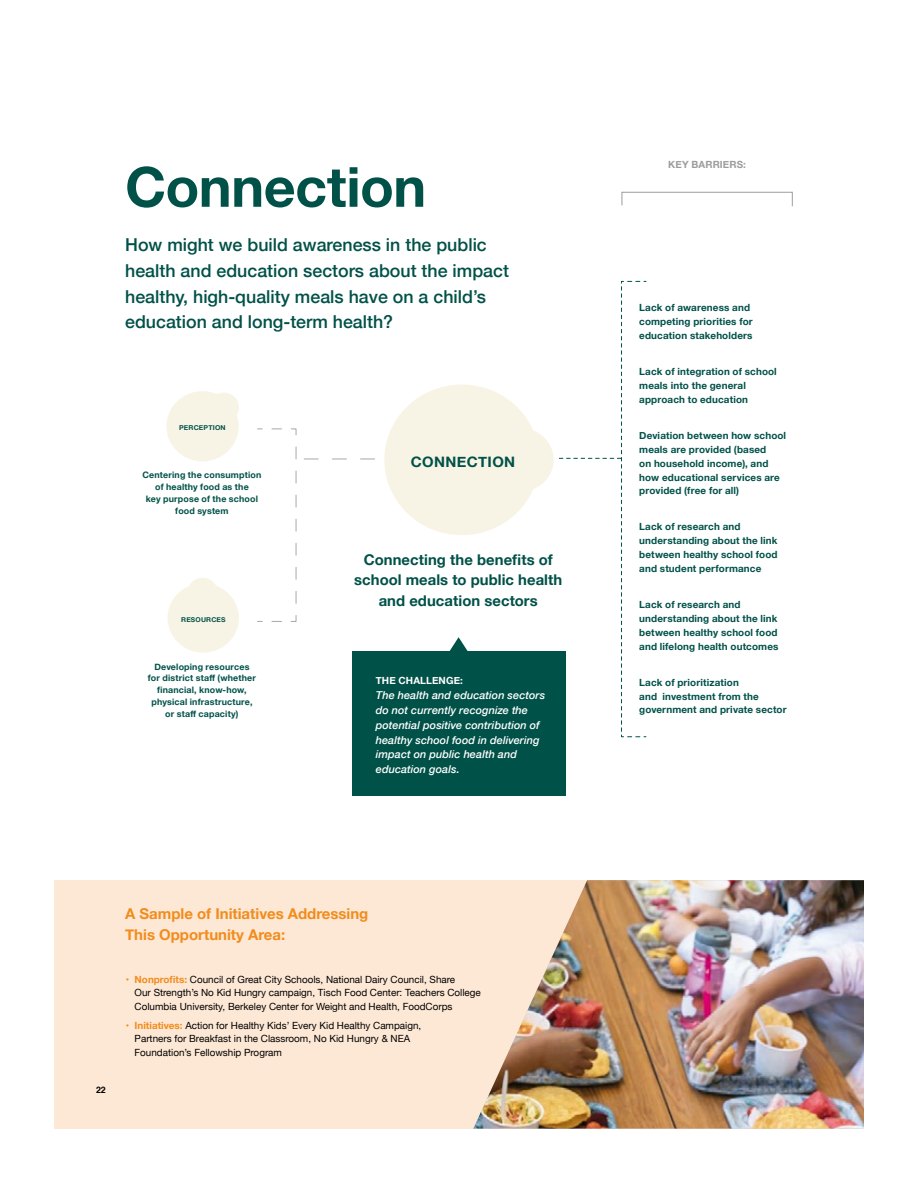
<style>
.page{position:relative;width:918px;height:1188px;background:#fff}
.page>*{position:absolute;margin:0;border:0;box-sizing:border-box;transform-origin:0 0}
.t1{font:700 55.35px "Helvetica Neue";letter-spacing:-.01em;color:#005148}
.t2{font:500 17.85px/25.7px "Helvetica Neue";color:#005148}
.t3{font:700 15px/20.5px "Helvetica Neue";color:#f18c1d}
.t4{font:700 14.85px/20.7px "Helvetica Neue";letter-spacing:.005em;color:#005148;text-align:center}
.t5{font:700 14.4px "Helvetica Neue";letter-spacing:.025em;color:#005148}
.t6{font:italic 500 10.95px/14.9px "Helvetica Neue";letter-spacing:.005em;color:#fff}
.t7{font:700 9.9px/13.8px "Helvetica Neue";letter-spacing:.015em;color:#005148}
.t8{font:9.9px/13.8px "Helvetica Neue";color:#000}
.t9{font:700 9.9px "Helvetica Neue";letter-spacing:.01em;color:#fff}
.t10{font:700 9.9px "Helvetica Neue";letter-spacing:.01em;color:#9c9d9f}
.t11{font:700 8.85px/11.9px "Helvetica Neue";letter-spacing:.02em;color:#005148;text-align:center}
.t12{font:700 8.85px "Helvetica";color:#000}
.t13{font:700 6.75px "Helvetica Neue";letter-spacing:.025em;color:#005148}
.t14{font:700 6.6px "Helvetica Neue";letter-spacing:.025em;color:#005148}
.s1{font-weight:700;color:#f18c1d}
</style>
<div class="page">
<div style="left:54px;top:880px;width:810px;height:249px;background:#fde8d5"></div>
<img style="left:473px;top:880px;width:391px;height:249px">
<svg style="left:166px;top:391px;width:73px;height:70px"></svg>
<svg style="left:168px;top:578px;width:71px;height:75px"></svg>
<div style="left:352px;top:652px;width:214px;height:144px;background:#005148"></div>
<svg style="left:621px;top:191px;width:172px;height:16px"></svg>
<svg style="left:257px;top:428px;width:40px;height:194px"></svg>
<svg style="left:304px;top:458px;width:71px;height:1px"></svg>
<svg style="left:384px;top:280px;width:263px;height:458px"></svg>
<h1 class="t1" style="left:125px;top:162px;width:303px">Connection</h1>
<h2 class="t2" style="left:125px;top:231px;width:385px">How might we build awareness in the public health and education sectors about the impact healthy, high-quality meals have on a child’s education and long-term health?</h2>
<p class="t13" style="left:179px;top:425px;width:48px">PERCEPTION</p>
<p class="t11" style="left:143px;top:470px;width:120px">Centering the consumption of healthy food as the<br>key purpose of the school food system</p>
<p class="t14" style="left:181px;top:617px;width:46px">RESOURCES</p>
<p class="t11" style="left:148px;top:661px;width:110px">Developing resources for district staff (whether financial, know-how, physical infrastructure, or staff capacity)</p>
<h3 class="t5" style="left:411px;top:455px;width:106px">CONNECTION</h3>
<h3 class="t4" style="left:354px;top:549px;width:210px">Connecting the benefits of school meals to public health and education sectors</h3>
<p class="t9" style="left:376px;top:676px;width:89px">THE CHALLENGE:</p>
<p class="t6" style="left:376px;top:689px;width:171px">The health and education sectors do not currently recognize the potential positive contribution of healthy school food in delivering impact on public health and education goals.</p>
<p class="t12" style="left:96px;top:1087px;width:11px">22</p>
<h3 class="t3" style="left:125px;top:904px;width:245px">A Sample of Initiatives Addressing<br>This Opportunity Area:</h3>
<p class="t8" style="left:135px;top:973px;width:348px;text-indent:-9px"><span class="s1">• Nonprofits:</span> Council of Great City Schools, National Dairy Council, Share<br>Our Strength’s No Kid Hungry campaign, Tisch Food Center: Teachers College<br>Columbia University, Berkeley Center for Weight and Health, FoodCorps</p>
<p class="t8" style="left:135px;top:1019px;width:288px;text-indent:-9px"><span class="s1">• Initiatives:</span> Action for Healthy Kids’ Every Kid Healthy Campaign,<br>Partners for Breakfast in the Classroom, No Kid Hungry &amp; NEA<br>Foundation’s Fellowship Program</p>
<p class="t10" style="left:668px;top:160px;width:79px">KEY BARRIERS:</p>
<p class="t7" style="left:639px;top:301px;width:115px">Lack of awareness and competing priorities for education stakeholders</p>
<p class="t7" style="left:639px;top:365px;width:139px">Lack of integration of school meals into the general approach to education</p>
<p class="t7" style="left:639px;top:429px;width:148px">Deviation between how school meals are provided (based<br>on household income), and how educational services are provided (free for all)</p>
<p class="t7" style="left:639px;top:521px;width:140px">Lack of research and understanding about the link between healthy school food and student performance</p>
<p class="t7" style="left:639px;top:598px;width:141px">Lack of research and understanding about the link between healthy school food and lifelong health outcomes</p>
<p class="t7" style="left:639px;top:676px;width:149px">Lack of prioritization<br>and investment from the government and private sector</p>
</div>
